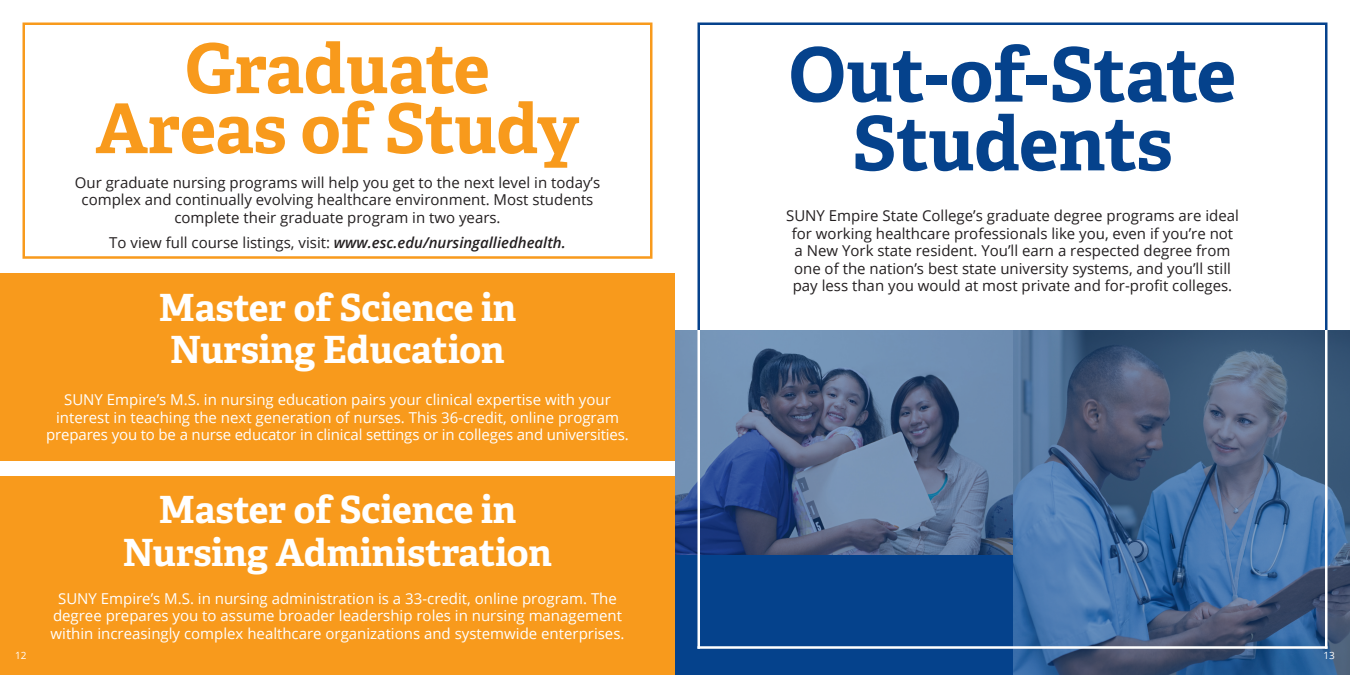
<style>
.page{position:relative;width:1350px;height:675px;background:#fff}
.page>*{position:absolute;margin:0;border:0;box-sizing:border-box;transform-origin:0 0}
.t1{font:700 75px/68.8px "Adelle PE";letter-spacing:-.005em;color:#05428c;text-align:center}
.t2{font:700 68.75px "Adelle PE";letter-spacing:-.005em;color:#f89a1c}
.t3{font:700 37.5px/42.5px "Adelle PE";color:#fff;text-align:center}
.t4{font:15px/17.5px "Open Sans";color:#231f20;text-align:center}
.t5{font:15px/17.5px "Open Sans";color:#fff;text-align:center}
.t6{font:italic 600 15px "Open Sans";color:#231f20}
.t7{font:10px "Open Sans";color:#fff}
.s1{font-weight:400;font-style:normal}
</style>
<div class="page">
<div style="left:0;top:476px;width:675px;height:199px;background:#f89a1c"></div>
<div style="left:0;top:274px;width:675px;height:187px;background:#f89a1c"></div>
<div style="left:22px;top:22px;width:630px;height:237px;border:2px solid #f89a1c"></div>
<img style="left:1012px;top:330px;width:338px;height:345px">
<img style="left:675px;top:330px;width:337px;height:225px">
<div style="left:675px;top:555px;width:337px;height:120px;background:#05428c"></div>
<hr style="left:698px;top:330px;width:2px;height:319px;background:#fff">
<hr style="left:1325px;top:330px;width:3px;height:319px;background:#fff">
<hr style="left:698px;top:646px;width:630px;height:3px;background:#fff">
<p class="t7" style="left:15px;top:649px;width:13px">12</p>
<p class="t2" style="left:185px;top:19px;width:306px">Graduate</p>
<p class="t2" style="left:96px;top:79px;width:485px">Areas of Study</p>
<p class="t4" style="left:75px;top:173px;width:527px">Our graduate nursing programs will help you get to the next level in today’s complex and continually evolving healthcare environment. Most students complete their graduate program in two years.</p>
<p class="t6" style="left:109px;top:232px;width:458px"><span class="s1">To view full course listings, visit:</span> www.esc.edu/nursingalliedhealth.</p>
<p class="t3" style="left:159px;top:285px;width:359px">Master of Science in<br>Nursing Education</p>
<p class="t5" style="left:46px;top:391px;width:584px">SUNY Empire’s M.S. in nursing education pairs your clinical expertise with your interest in teaching the next generation of nurses. This 36-credit, online program prepares you to be a nurse educator in clinical settings or in colleges and universities.</p>
<p class="t3" style="left:123px;top:487px;width:431px">Master of Science in<br>Nursing Administration</p>
<p class="t5" style="left:51px;top:589px;width:575px">SUNY Empire’s M.S. in nursing administration is a 33-credit, online program. The degree prepares you to assume broader leadership roles in nursing management within increasingly complex healthcare organizations and systemwide enterprises.</p>
<p class="t1" style="left:789px;top:38px;width:449px">Out-of-State<br>Students</p>
<p class="t4" style="left:786px;top:207px;width:454px">SUNY Empire State College’s graduate degree programs are ideal for working healthcare professionals like you, even if you’re not a New York state resident. You’ll earn a respected degree from one of the nation’s best state university systems, and you’ll still pay less than you would at most private and for-profit colleges.</p>
<p class="t7" style="left:1324px;top:649px;width:13px">13</p>
</div>
